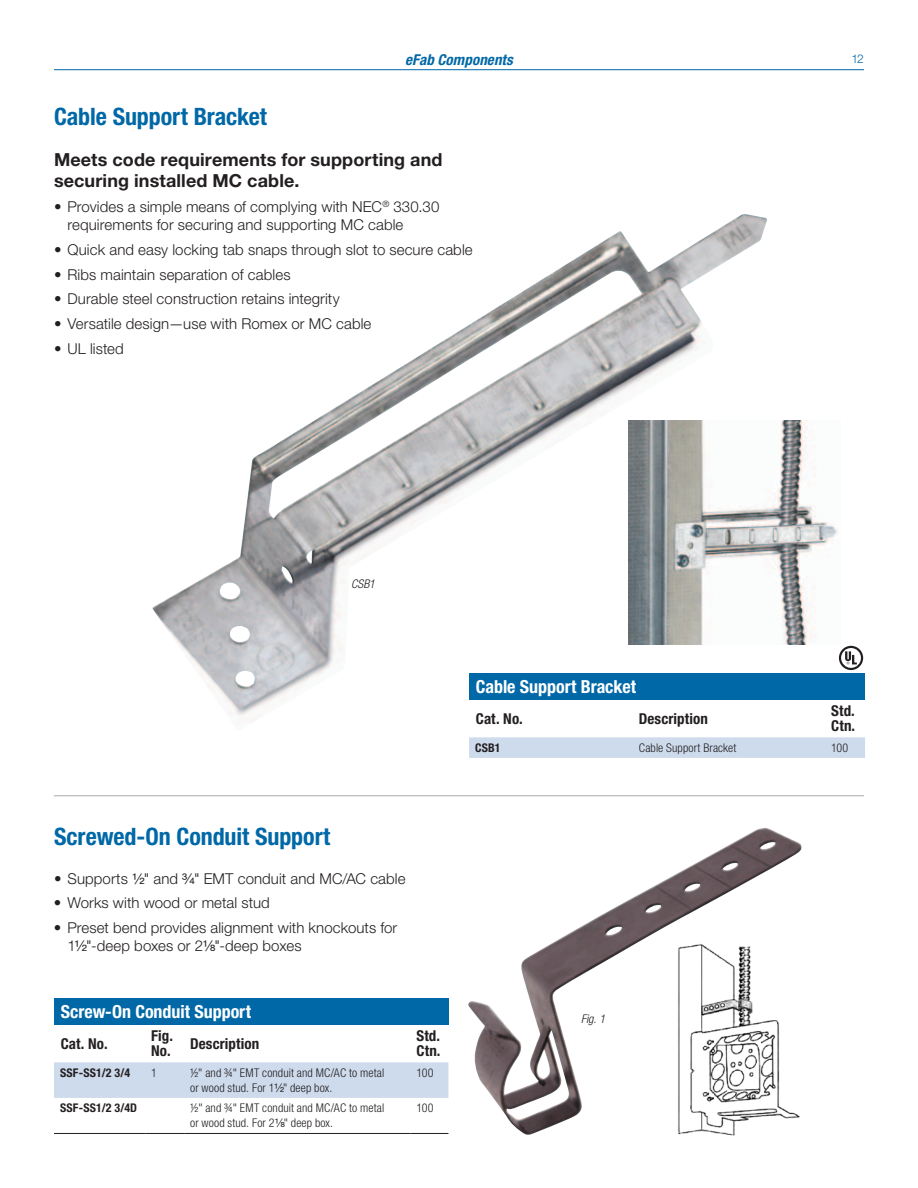
<style>
.page{position:relative;width:918px;height:1188px;background:#fff}
.page>*{position:absolute;margin:0;border:0;box-sizing:border-box;transform-origin:0 0}
.t1{font:700 condensed 24px "Helvetica Neue LT Std";letter-spacing:-.005em;color:#0068a7}
.t2{font:700 18px/21px "Helvetica Neue LT Std";letter-spacing:.005em;color:#231f20}
.t3{font:700 condensed 18px "Helvetica Neue LT Std";color:#fff}
.t4{font:300 15px/18px "Helvetica Neue LT Std";letter-spacing:.005em;color:#231f20}
.t5{font:700 condensed 15px/15px "Helvetica Neue LT Std";letter-spacing:.01em;color:#231f20}
.t6{font:italic 700 condensed 15px "Helvetica Neue LT Std";letter-spacing:.01em;color:#0068a7}
.t7{font:300 condensed 12px/15px "Helvetica Neue LT Std";letter-spacing:.01em;color:#231f20}
.t8{font:700 condensed 12px "Helvetica Neue LT Std";letter-spacing:.015em;color:#231f20}
.t9{font:italic 300 condensed 12px "Helvetica Neue LT Std";letter-spacing:.005em;color:#231f20}
.t10{font:300 12px "Helvetica Neue LT Std";color:#0068a7}
.s1{font-family:"Helvetica LT Std Fractions";font-weight:400}
.s2{font-family:"Helvetica LT Std Fractions";font-weight:400;font-stretch:normal}
</style>
<div class="page">
<hr style="left:54px;top:69px;width:810px;height:1px;background:#0068a7">
<div style="left:54px;top:998px;width:394px;height:27px;background:#0068a7"></div>
<div style="left:54px;top:1062px;width:394px;height:36px;background:#cedbed"></div>
<hr style="left:54px;top:1133px;width:91px;height:1px;background:#231f20">
<hr style="left:145px;top:1133px;width:39px;height:1px;background:#231f20">
<hr style="left:184px;top:1133px;width:226px;height:1px;background:#231f20">
<hr style="left:410px;top:1133px;width:38px;height:1px;background:#231f20">
<img style="left:768px;top:421px;width:70px;height:224px">
<img style="left:468px;top:828px;width:334px;height:308px">
<hr style="left:54px;top:795px;width:810px;height:1px;background:#a7a9ac">
<div style="left:469px;top:673px;width:396px;height:27px;background:#0068a7"></div>
<div style="left:469px;top:737px;width:396px;height:21px;background:#cedbed"></div>
<svg style="left:839px;top:646px;width:24px;height:24px"></svg>
<img style="left:152px;top:214px;width:616px;height:508px">
<p class="t6" style="left:405px;top:50px;width:109px">eFab Components</p>
<h1 class="t1" style="left:54px;top:102px;width:215px">Cable Support Bracket</h1>
<p class="t2" style="left:54px;top:149px;width:390px">Meets code requirements for supporting and securing installed MC cable.</p>
<p class="t4" style="left:68px;top:197px;width:373px;text-indent:-14px">• Provides a simple means of complying with NEC<sup>®</sup> 330.30 requirements for securing and supporting MC cable</p>
<p class="t4" style="left:54px;top:240px;width:420px">• Quick and easy locking tab snaps through slot to secure cable</p>
<p class="t4" style="left:54px;top:265px;width:238px">• Ribs maintain separation of cables</p>
<p class="t4" style="left:54px;top:290px;width:287px">• Durable steel construction retains integrity</p>
<p class="t4" style="left:54px;top:314px;width:319px">• Versatile design—use with Romex or MC cable</p>
<p class="t4" style="left:54px;top:339px;width:71px">• UL listed</p>
<p class="t9" style="left:351px;top:577px;width:26px">CSB1</p>
<p class="t10" style="left:851px;top:51px;width:14px">12</p>
<h1 class="t1" style="left:54px;top:822px;width:278px">Screwed-On Conduit Support</h1>
<p class="t4" style="left:54px;top:869px;width:353px">• Supports <span class="s1">1/2</span>" and <span class="s1">3/4</span>" EMT conduit and MC/AC cable</p>
<p class="t4" style="left:54px;top:894px;width:217px">• Works with wood or metal stud</p>
<p class="t4" style="left:67px;top:918px;width:331px;text-indent:-14px">• Preset bend provides alignment with knockouts for<br>1<span class="s1">1/2</span>"-deep boxes or 2<span class="s1">1/8</span>"-deep boxes</p>
<p class="t3" style="left:61px;top:1001px;width:192px">Screw-On Conduit Support</p>
<p class="t5" style="left:61px;top:1036px;width:48px">Cat. No.</p>
<p class="t5" style="left:151px;top:1028px;width:23px">Fig.<br>No.</p>
<p class="t5" style="left:190px;top:1036px;width:71px">Description</p>
<p class="t5" style="left:416px;top:1028px;width:26px">Std.<br>Ctn.</p>
<p class="t8" style="left:60px;top:1065px;width:72px">SSF-SS1/2 3/4</p>
<p class="t7" style="left:151px;top:1065px;width:7px">1</p>
<p class="t7" style="left:190px;top:1065px;width:196px">½" and ¾" EMT conduit and MC/AC to metal or wood stud. For 1<span class="s2">1/2</span>" deep box.</p>
<p class="t7" style="left:416px;top:1065px;width:19px">100</p>
<p class="t8" style="left:60px;top:1101px;width:79px">SSF-SS1/2 3/4D</p>
<p class="t7" style="left:190px;top:1101px;width:196px">½" and ¾" EMT conduit and MC/AC to metal or wood stud. For 2<span class="s2">1/8</span>" deep box.</p>
<p class="t7" style="left:416px;top:1101px;width:19px">100</p>
<p class="t3" style="left:476px;top:676px;width:162px">Cable Support Bracket</p>
<p class="t5" style="left:476px;top:711px;width:48px">Cat. No.</p>
<p class="t5" style="left:639px;top:711px;width:71px">Description</p>
<p class="t5" style="left:831px;top:703px;width:26px">Std.<br>Ctn.</p>
<p class="t8" style="left:475px;top:740px;width:27px">CSB1</p>
<p class="t7" style="left:639px;top:740px;width:99px">Cable Support Bracket</p>
<p class="t7" style="left:831px;top:740px;width:19px">100</p>
<p class="t9" style="left:581px;top:1012px;width:26px">Fig. 1</p>
</div>
